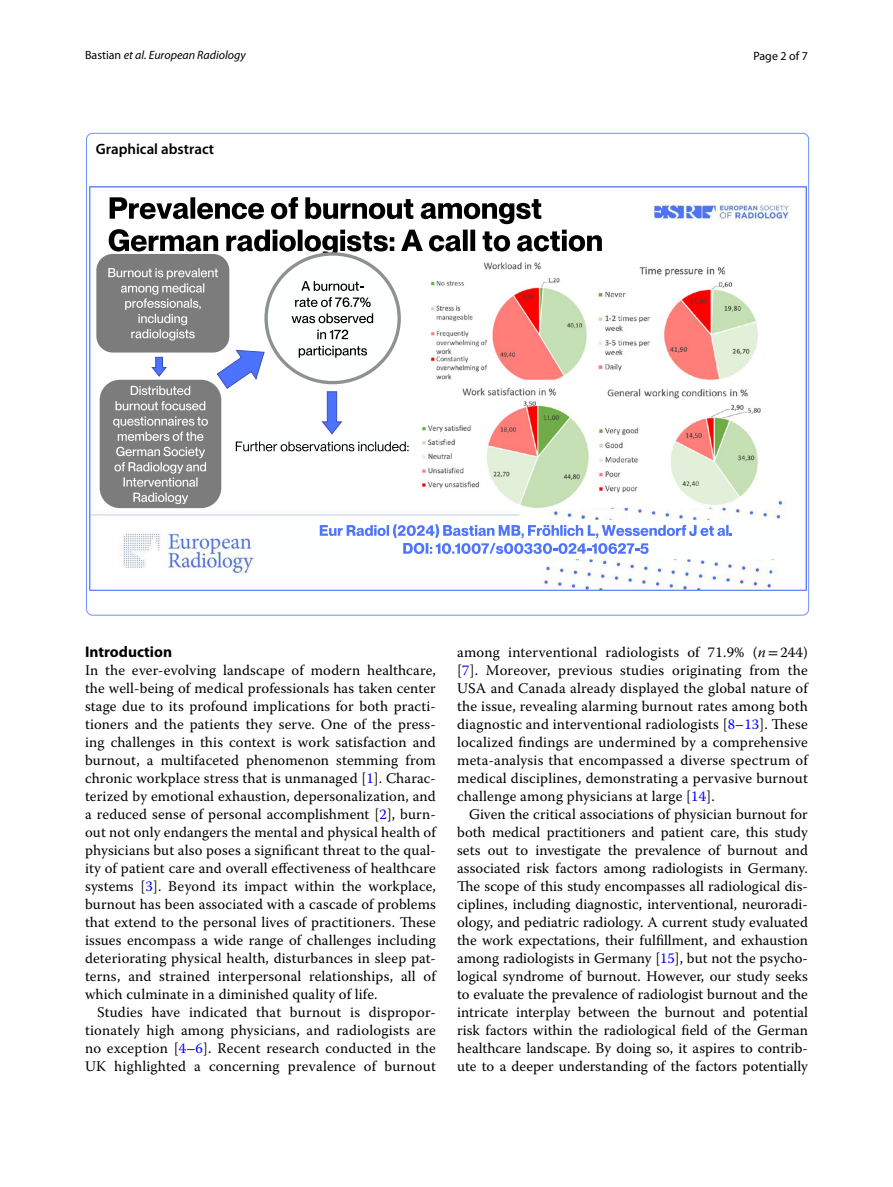
<style>
.page{position:relative;width:893px;height:1187px;background:#fff}
.page>*{position:absolute;margin:0;border:0;box-sizing:border-box;transform-origin:0 0}
.t1{font:700 15.45px "Myriad Pro";color:#000}
.t2{font:600 15px "Myriad Pro";color:#000}
.t3{font:14.7px/18px "Warnock Pro";letter-spacing:.01em;color:#000;text-align:justify}
.t4{font:italic 12px "Myriad Pro";color:#000}
.t5{font:12px "Myriad Pro";color:#000}
.s1{font-style:normal}
.s2{color:#00f}
.s3{font-style:italic}
.s4{font-family:"STIX"}
</style>
<div class="page">
<img style="left:89px;top:186px;width:717px;height:404px">
<svg style="left:109px;top:197px;width:493px;height:59px"></svg>
<div style="left:260px;top:519px;width:531px;height:40px;background:#feffff;border-radius:7px"></div>
<svg style="left:320px;top:524px;width:412px;height:30px"></svg>
<div style="left:96px;top:254px;width:133px;height:98px;background:#7c7c7c;border-radius:16px"></div>
<svg style="left:108px;top:268px;width:110px;height:72px"></svg>
<div style="left:100px;top:380px;width:121px;height:128px;background:#7c7c7c;border-radius:20px"></div>
<svg style="left:131px;top:386px;width:59px;height:9px"></svg>
<svg style="left:116px;top:401px;width:89px;height:9px"></svg>
<svg style="left:113px;top:416px;width:95px;height:70px"></svg>
<svg style="left:133px;top:492px;width:55px;height:12px"></svg>
<svg style="left:216px;top:349px;width:49px;height:40px"></svg>
<div style="left:266px;top:254px;width:133px;height:128px;background:#feffff;border-radius:50%"></div>
<div style="left:264px;top:252px;width:137px;height:132px;border:3px solid #8e928e;border-radius:50%"></div>
<svg style="left:301px;top:281px;width:62px;height:10px"></svg>
<svg style="left:295px;top:297px;width:76px;height:10px"></svg>
<svg style="left:292px;top:313px;width:81px;height:10px"></svg>
<svg style="left:317px;top:329px;width:31px;height:10px"></svg>
<svg style="left:299px;top:346px;width:68px;height:11px"></svg>
<svg style="left:151px;top:356px;width:16px;height:21px"></svg>
<svg style="left:321px;top:391px;width:22px;height:44px"></svg>
<div style="left:229px;top:435px;width:187px;height:22px;background:#feffff"></div>
<svg style="left:236px;top:441px;width:173px;height:10px"></svg>
<p class="t4" style="left:85px;top:48px;width:162px"><span class="s1">Bastian</span> et al. European Radiology</p>
<p class="t5" style="left:753px;top:48px;width:56px">Page 2 of 7</p>
<p class="t2" style="left:96px;top:139px;width:120px">Graphical abstract</p>
<p class="t1" style="left:85px;top:641px;width:89px">Introduction</p>
<p class="t3" style="left:85px;top:661px;width:352px">In the ever-evolving landscape of modern healthcare, the well-being of medical professionals has taken center stage due to its profound implications for both practi&shy;tioners and the patients they serve. One of the press&shy;ing challenges in this context is work satisfaction and burnout, a multifaceted phenomenon stemming from chronic workplace stress that is unmanaged [<span class="s2">1</span>]. Charac&shy;terized by emotional exhaustion, depersonalization, and a reduced sense of personal accomplishment [<span class="s2">2</span>], burn&shy;out not only endangers the mental and physical health of physicians but also poses a significant threat to the qual&shy;ity of patient care and overall effectiveness of healthcare systems [<span class="s2">3</span>]. Beyond its impact within the workplace, burnout has been associated with a cascade of problems that extend to the personal lives of practitioners. These issues encompass a wide range of challenges including deteriorating physical health, disturbances in sleep pat&shy;terns, and strained interpersonal relationships, all of which culminate in a diminished quality of life.</p>
<p class="t3" style="left:85px;top:1003px;width:352px;text-indent:12px">Studies have indicated that burnout is dispropor&shy;tionately high among physicians, and radiologists are no exception [<span class="s2">4</span>–<span class="s2">6</span>]. Recent research conducted in the UK highlighted a concerning prevalence of burnout</p>
<p class="t3" style="left:457px;top:642px;width:352px">among interventional radiologists of 71.9% (<span class="s3">n</span><span class="s4">=</span>244) [<span class="s2">7</span>]. Moreover, previous studies originating from the USA and Canada already displayed the global nature of the issue, revealing alarming burnout rates among both diagnostic and interventional radiologists [<span class="s2">8</span>–<span class="s2">13</span>]. These localized findings are undermined by a comprehensive meta-analysis that encompassed a diverse spectrum of medical disciplines, demonstrating a pervasive burnout challenge among physicians at large [<span class="s2">14</span>].</p>
<p class="t3" style="left:457px;top:804px;width:352px;text-indent:12px">Given the critical associations of physician burnout for both medical practitioners and patient care, this study sets out to investigate the prevalence of burnout and associated risk factors among radiologists in Germany.<br>The scope of this study encompasses all radiological dis&shy;ciplines, including diagnostic, interventional, neuroradi&shy;ology, and pediatric radiology. A current study evaluated the work expectations, their fulfillment, and exhaustion among radiologists in Germany [<span class="s2">15</span>], but not the psycho&shy;logical syndrome of burnout. However, our study seeks to evaluate the prevalence of radiologist burnout and the intricate interplay between the burnout and potential risk factors within the radiological field of the German healthcare landscape. By doing so, it aspires to contrib&shy;ute to a deeper understanding of the factors potentially</p>
</div>
